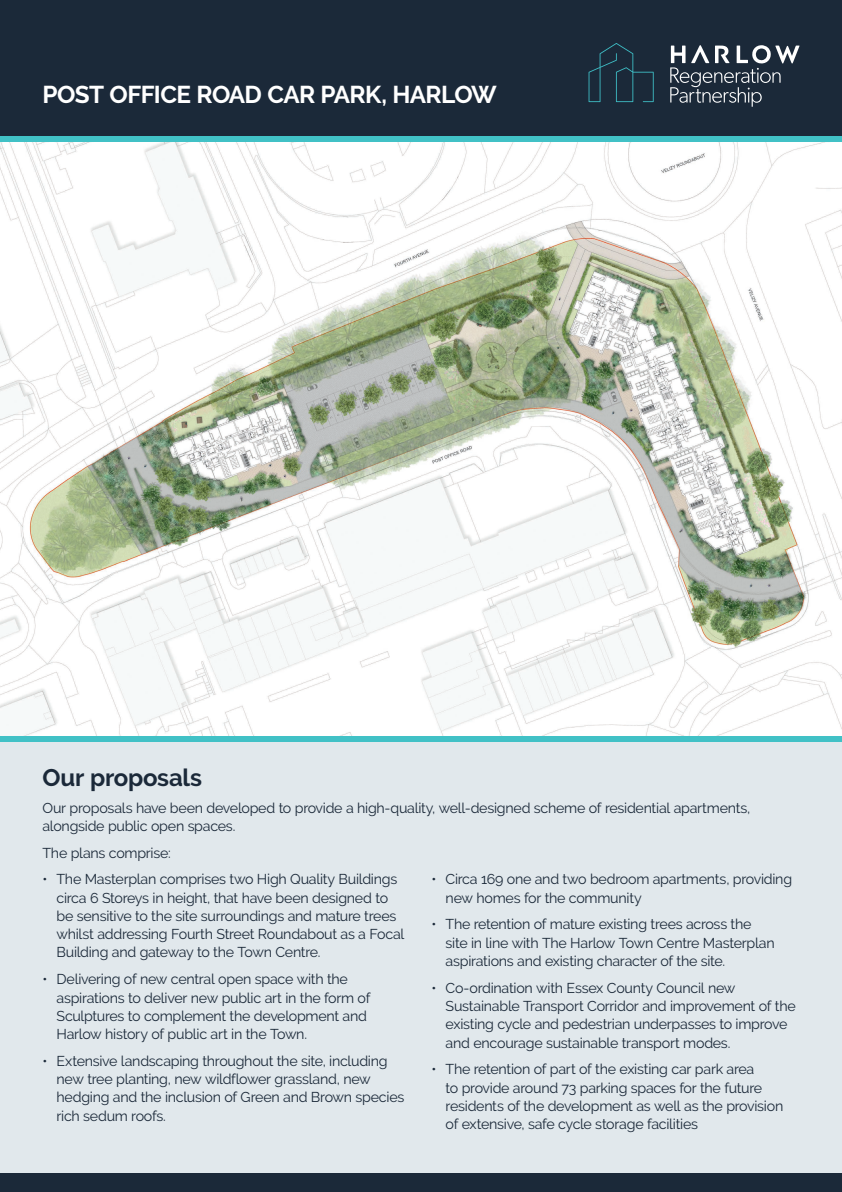
<style>
.page{position:relative;width:842px;height:1192px;background:#fff}
.page>*{position:absolute;margin:0;border:0;box-sizing:border-box;transform-origin:0 0}
.t1{font:700 24.3px "Raleway";letter-spacing:-.03em;color:#fff}
.Body_Copy_-_9pt{font:700 24px "Raleway";letter-spacing:-.01em;color:#1b2939}
.Body_copy_boards{font:14.25px/18.2px "Raleway";letter-spacing:-.02em;color:#1b2939}
</style>
<div class="page">
<div style="left:0;top:0;width:842px;height:142px;background:#1b2939"></div>
<div style="left:0;top:136px;width:842px;height:6px;background:#41c1c6"></div>
<svg style="left:589px;top:43px;width:65px;height:59px"></svg>
<svg style="left:670px;top:45px;width:129px;height:62px"></svg>
<div style="left:0;top:736px;width:842px;height:456px;background:#e1e8ec"></div>
<img style="left:0;top:142px;width:842px;height:594px">
<div style="left:0;top:1173px;width:842px;height:19px;background:#1b2939"></div>
<div style="left:0;top:736px;width:842px;height:6px;background:#41c1c6"></div>
<h1 class="t1" style="left:43px;top:81px;width:456px">POST OFFICE ROAD CAR PARK, HARLOW</h1>
<p class="Body_Copy_-_9pt" style="left:43px;top:764px;width:161px">Our proposals</p>
<p class="Body_copy_boards" style="left:43px;top:798px;width:709px">Our proposals have been developed to provide a high-quality, well-designed scheme of residential apartments, alongside public open spaces.</p>
<p class="Body_copy_boards" style="left:43px;top:843px;width:130px">The plans comprise:</p>
<p class="Body_copy_boards" style="left:57px;top:870px;width:349px;text-indent:-14px">• The Masterplan comprises two High Quality Buildings circa 6 Storeys in height, that have been designed to be sensitive to the site surroundings and mature trees whilst addressing Fourth Street Roundabout as a Focal Building and gateway to the Town Centre.</p>
<p class="Body_copy_boards" style="left:57px;top:970px;width:315px;text-indent:-14px">• Delivering of new central open space with the aspirations to deliver new public art in the form of Sculptures to complement the development and Harlow history of public art in the Town.</p>
<p class="Body_copy_boards" style="left:57px;top:1052px;width:349px;text-indent:-14px">• Extensive landscaping throughout the site, including new tree planting, new wildflower grassland, new hedging and the inclusion of Green and Brown species rich sedum roofs.</p>
<p class="Body_copy_boards" style="left:446px;top:870px;width:348px;text-indent:-14px">• Circa 169 one and two bedroom apartments, providing new homes for the community</p>
<p class="Body_copy_boards" style="left:446px;top:915px;width:331px;text-indent:-14px">• The retention of mature existing trees across the site in line with The Harlow Town Centre Masterplan aspirations and existing character of the site.</p>
<p class="Body_copy_boards" style="left:446px;top:979px;width:352px;text-indent:-14px">• Co-ordination with Essex County Council new Sustainable Transport Corridor and improvement of the existing cycle and pedestrian underpasses to improve and encourage sustainable transport modes.</p>
<p class="Body_copy_boards" style="left:446px;top:1060px;width:339px;text-indent:-14px">• The retention of part of the existing car park area<br>to provide around 73 parking spaces for the future residents of the development as well as the provision</p>
<p class="Body_copy_boards" style="left:446px;top:1115px;width:254px">of extensive, safe cycle storage facilities</p>
</div>
